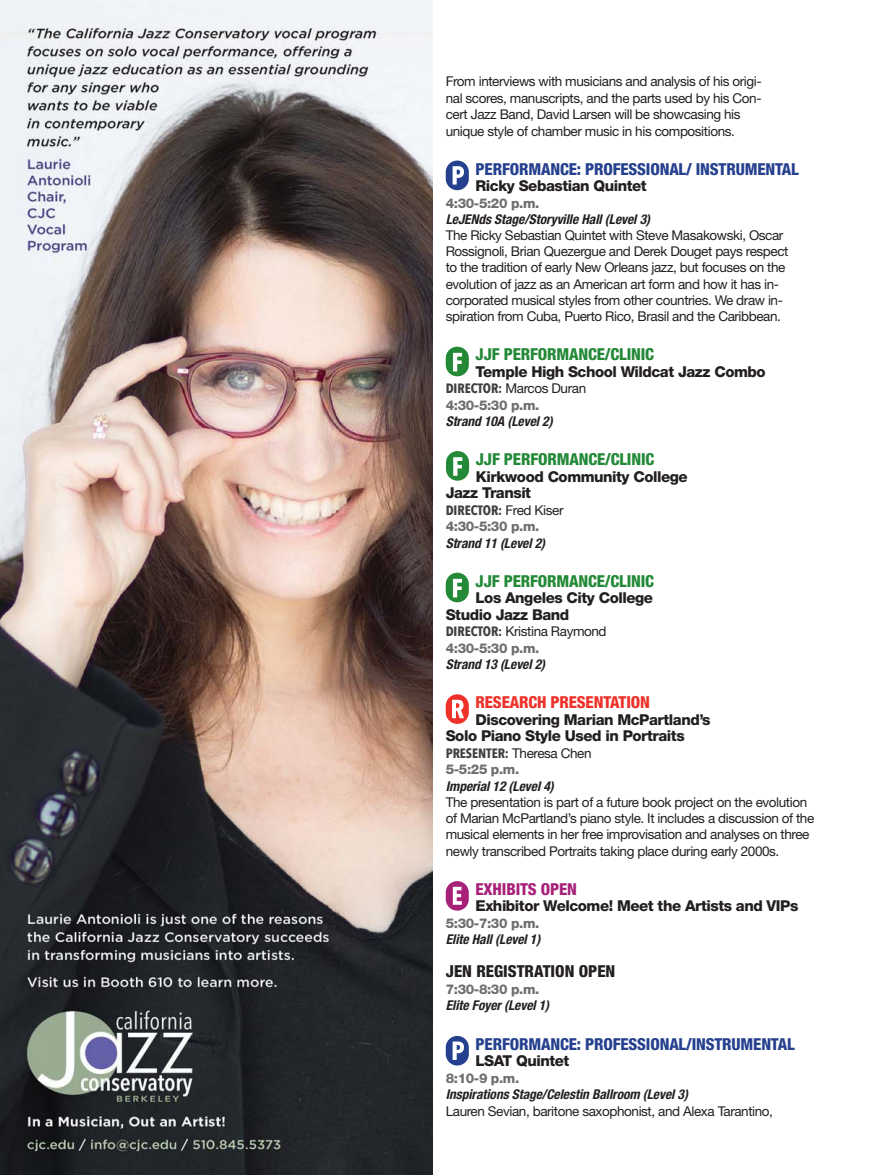
<style>
.page{position:relative;width:878px;height:1175px;background:#fff}
.page>*{position:absolute;margin:0;border:0;box-sizing:border-box;transform-origin:0 0}
.t1{font:800 condensed 16.5px "Helvetica Neue";letter-spacing:-.01em;color:#25408e}
.t2{font:800 condensed 16.5px "Helvetica Neue";letter-spacing:-.01em;color:#238937}
.t3{font:800 condensed 16.5px "Helvetica Neue";letter-spacing:-.01em;color:#ee3129}
.t4{font:800 condensed 16.5px "Helvetica Neue";color:#231f20}
.t5{font:800 condensed 16.5px "Helvetica Neue";letter-spacing:-.01em;color:#a82179}
.t6{font:800 15px/16.5px "Helvetica Neue";letter-spacing:-.03em;color:#231f20}
.t7{font:13.5px/16.5px "Helvetica Neue";letter-spacing:-.03em;color:#231f20}
.t8{font:italic 700 condensed 13.5px "Helvetica Neue";letter-spacing:-.005em;color:#231f20}
.t9{font:800 13.5px/16.5px "Helvetica Neue";letter-spacing:-.03em;color:#6d6e70}
.t10{font:700 13.5px "Avenir Next Condensed";letter-spacing:-.005em;color:#404041}
.s1{font-family:"Avenir Next Condensed";font-weight:700;color:#404041}
.s2{font-weight:400;color:#231f20}
.s3{font-family:"Helvetica Neue";font-weight:400;color:#231f20}
.s4{font-weight:800;color:#6d6e70}
</style>
<div class="page">
<img style="left:0;top:0;width:432px;height:1174px">
<div style="left:445px;top:347px;width:24px;height:29px;background:#238937;border-radius:12px"></div>
<svg style="left:453px;top:353px;width:9px;height:18px"></svg>
<div style="left:445px;top:160px;width:24px;height:30px;background:#25408e;border-radius:12px"></div>
<svg style="left:452px;top:166px;width:12px;height:19px"></svg>
<div style="left:446px;top:451px;width:23px;height:29px;background:#238937;border-radius:12px"></div>
<svg style="left:453px;top:457px;width:9px;height:19px"></svg>
<div style="left:445px;top:572px;width:24px;height:30px;background:#238937;border-radius:12px"></div>
<svg style="left:453px;top:579px;width:9px;height:18px"></svg>
<div style="left:445px;top:694px;width:24px;height:30px;background:#ee3129;border-radius:12px"></div>
<svg style="left:452px;top:699px;width:12px;height:19px"></svg>
<div style="left:446px;top:881px;width:23px;height:29px;background:#a82179;border-radius:12px"></div>
<svg style="left:453px;top:886px;width:9px;height:18px"></svg>
<div style="left:445px;top:1035px;width:24px;height:30px;background:#25408e;border-radius:12px"></div>
<svg style="left:452px;top:1041px;width:12px;height:18px"></svg>
<p class="t7" style="left:446px;top:75px;width:317px">From interviews with musicians and analysis of his origi&shy;nal scores, manuscripts, and the parts used by his Con&shy;cert Jazz Band, David Larsen will be showcasing his unique style of chamber music in his compositions.</p>
<p class="t1" style="left:475px;top:163px;width:325px">PERFORMANCE: PROFESSIONAL/ INSTRUMENTAL</p>
<p class="t6" style="left:475px;top:179px;width:172px">Ricky Sebastian Quintet</p>
<p class="t9" style="left:446px;top:196px;width:95px">4:30-5:20 p.m.</p>
<p class="t8" style="left:446px;top:215px;width:206px">LeJENds Stage/Storyville Hall (Level 3)</p>
<p class="t7" style="left:446px;top:229px;width:344px">The Ricky Sebastian Quintet with Steve Masakowski, Oscar Rossignoli, Brian Quezergue and Derek Douget pays respect to the tradition of early New Orleans jazz, but focuses on the evolution of jazz as an American art form and how it has in&shy;corporated musical styles from other countries. We draw in&shy;spiration from Cuba, Puerto Rico, Brasil and the Caribbean.</p>
<p class="t2" style="left:475px;top:348px;width:180px">JJF PERFORMANCE/CLINIC</p>
<p class="t6" style="left:475px;top:365px;width:291px">Temple High School Wildcat Jazz Combo</p>
<p class="t9" style="left:446px;top:381px;width:142px"><span class="s1">DIRECTOR:</span> <span class="s2">Marcos Duran<br></span>4:30-5:30 p.m.</p>
<p class="t8" style="left:446px;top:416px;width:108px">Strand 10A (Level 2)</p>
<p class="t2" style="left:476px;top:453px;width:180px">JJF PERFORMANCE/CLINIC</p>
<p class="t6" style="left:446px;top:470px;width:243px;text-indent:30px">Kirkwood Community College<br>Jazz Transit</p>
<p class="t10" style="left:446px;top:501px;width:119px">DIRECTOR: <span class="s3">Fred Kiser</span></p>
<p class="t9" style="left:446px;top:519px;width:95px">4:30-5:30 p.m.</p>
<p class="t8" style="left:446px;top:538px;width:101px">Strand 11 (Level 2)</p>
<p class="t2" style="left:475px;top:575px;width:180px">JJF PERFORMANCE/CLINIC</p>
<p class="t6" style="left:446px;top:591px;width:209px;text-indent:30px">Los Angeles City College<br>Studio Jazz Band</p>
<p class="t7" style="left:446px;top:625px;width:162px"><span class="s1">DIRECTOR:</span> Kristina Raymond<br><span class="s4">4:30-5:30 p.m.</span></p>
<p class="t8" style="left:446px;top:659px;width:101px">Strand 13 (Level 2)</p>
<p class="t3" style="left:475px;top:696px;width:176px">RESEARCH PRESENTATION</p>
<p class="t6" style="left:446px;top:713px;width:266px;text-indent:30px">Discovering Marian McPartland’s<br>Solo Piano Style Used in Portraits</p>
<p class="t7" style="left:446px;top:746px;width:147px"><span class="s1">PRESENTER:</span> Theresa Chen<br><span class="s4">5-5:25 p.m.</span></p>
<p class="t8" style="left:446px;top:781px;width:109px">Imperial 12 (Level 4)</p>
<p class="t7" style="left:446px;top:795px;width:370px">The presentation is part of a future book project on the evolution of Marian McPartland’s piano style. It includes a discussion of the musical elements in her free improvisation and analyses on three newly transcribed Portraits taking place during early 2000s.</p>
<p class="t5" style="left:475px;top:883px;width:103px">EXHIBITS OPEN</p>
<p class="t6" style="left:475px;top:899px;width:324px">Exhibitor Welcome! Meet the Artists and VIPs</p>
<p class="t9" style="left:446px;top:916px;width:95px">5:30-7:30 p.m.</p>
<p class="t8" style="left:446px;top:934px;width:96px">Elite Hall (Level 1)</p>
<p class="t4" style="left:446px;top:965px;width:171px">JEN REGISTRATION OPEN</p>
<p class="t9" style="left:446px;top:982px;width:95px">7:30-8:30 p.m.</p>
<p class="t8" style="left:446px;top:1000px;width:105px">Elite Foyer (Level 1)</p>
<p class="t1" style="left:475px;top:1037px;width:321px">PERFORMANCE: PROFESSIONAL/INSTRUMENTAL</p>
<p class="t6" style="left:475px;top:1054px;width:95px">LSAT Quintet</p>
<p class="t9" style="left:446px;top:1070px;width:75px">8:10-9 p.m.</p>
<p class="t8" style="left:446px;top:1089px;width:244px">Inspirations Stage/Celestin Ballroom (Level 3)</p>
<p class="t7" style="left:446px;top:1104px;width:329px">Lauren Sevian, baritone saxophonist, and Alexa Tarantino,</p>
</div>
